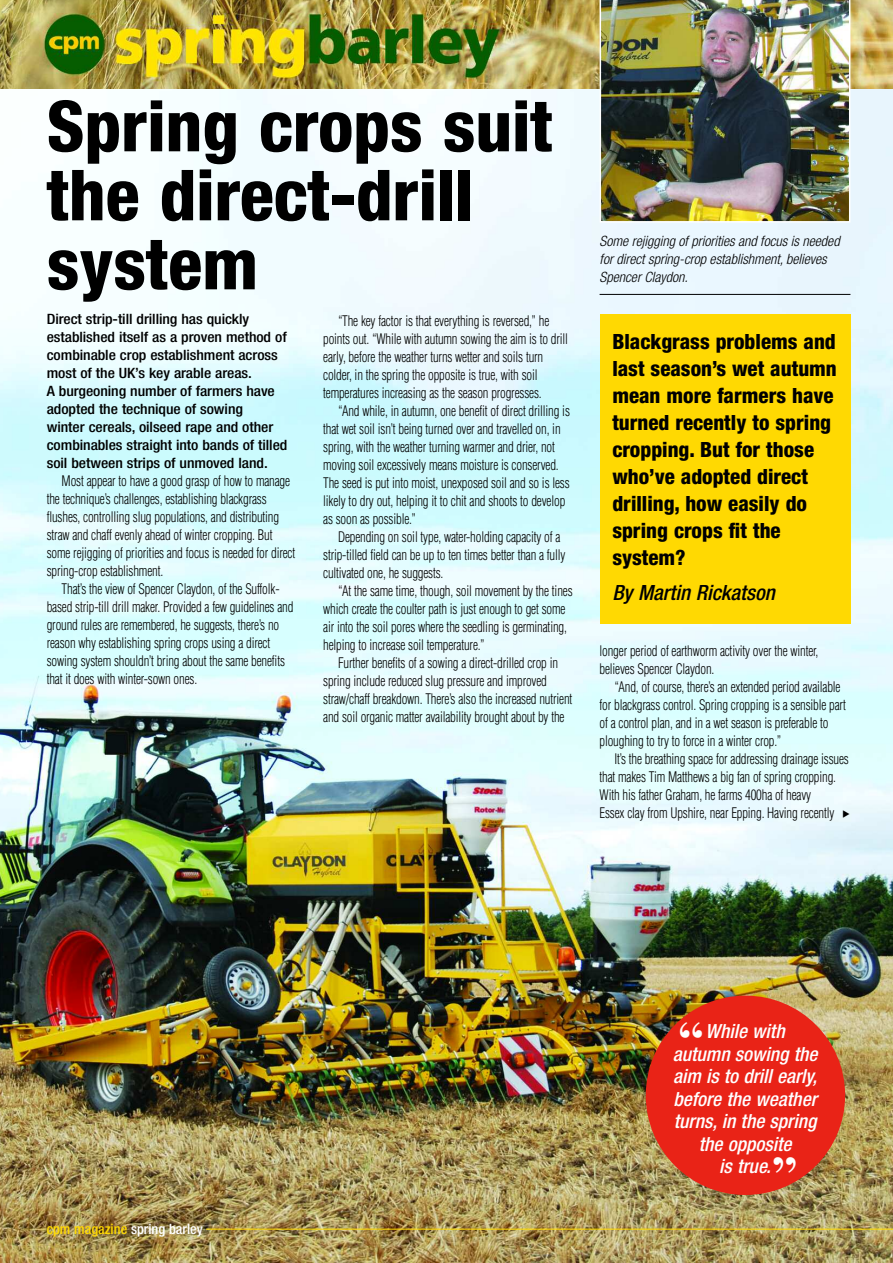
<style>
.page{position:relative;width:893px;height:1263px;background:#fff}
.page>*{position:absolute;margin:0;border:0;box-sizing:border-box;transform-origin:0 0}
.t1{font:800 condensed 70.5px/69px "Helvetica Neue";color:#000}
.t2{font:700 48px "Bodoni BT";color:#fff}
.t3{font:800 condensed 21px/27px "Helvetica Neue";color:#000}
.t4{font:italic 500 condensed 21px "Helvetica Neue";color:#000}
.t5{font:italic 500 condensed 19.5px/22.5px "Helvetica Neue";color:#fff;text-align:center}
.t6{font:300 condensed 14.25px/18px "Helvetica";letter-spacing:-.015em;color:#000;scale:.9 1}
.t7{font:500 condensed 14.25px/18px "Helvetica Neue";letter-spacing:-.005em;color:#000;scale:1.1 1}
.t8{font:italic 300 condensed 14.25px/18px "Helvetica Neue";color:#000}
.t9{font:500 condensed 14.25px "Helvetica Neue";color:#fff}
.s1{color:#ffd902}
</style>
<div class="page">
<img style="left:0;top:88px;width:893px;height:1175px">
<div style="left:600px;top:314px;width:250px;height:309px;background:#ffd902"></div>
<div style="left:646px;top:995px;width:199px;height:200px;background:#e92317;border-radius:50%"></div>
<hr style="left:600px;top:294px;width:250px;height:1px;background:#000">
<img style="left:0;top:0;width:893px;height:88px">
<img style="left:600px;top:0;width:250px;height:223px">
<hr style="left:206px;top:1228px;width:687px;height:2px;background:#ffd902">
<svg style="left:843px;top:811px;width:6px;height:7px"></svg>
<h1 class="t1" style="left:47px;top:98px;width:507px">Spring crops suit the direct-drill system</h1>
<p class="t7" style="left:47px;top:312px;width:220px">Direct strip-till drilling has quickly established itself as a proven method of combinable crop establishment across most of the UK’s key arable areas.<br>A burgeoning number of farmers have adopted the technique of sowing<br>winter cereals, oilseed rape and other combinables straight into bands of tilled soil between strips of unmoved land.</p>
<p class="t6" style="left:47px;top:472px;width:278px;text-indent:15px">Most appear to have a good grasp of how to manage the technique’s challenges, establishing blackgrass flushes, controlling slug populations, and distributing straw and chaff evenly ahead of winter cropping. But some rejigging of priorities and focus is needed for direct spring-crop establishment.</p>
<p class="t6" style="left:47px;top:580px;width:276px;text-indent:15px">That’s the view of Spencer Claydon, of the Suffolk&shy;based strip-till drill maker. Provided a few guidelines and ground rules are remembered, he suggests, there’s no reason why establishing spring crops using a direct sowing system shouldn’t bring about the same benefits that it does with winter-sown ones.</p>
<p class="t6" style="left:323px;top:312px;width:274px;text-indent:15px">“The key factor is that everything is reversed,” he points out. “While with autumn sowing the aim is to drill early, before the weather turns wetter and soils turn colder, in the spring the opposite is true, with soil temperatures increasing as the season progresses.</p>
<p class="t6" style="left:323px;top:402px;width:276px;text-indent:15px">“And while, in autumn, one benefit of direct drilling is that wet soil isn’t being turned over and travelled on, in spring, with the weather turning warmer and drier, not moving soil excessively means moisture is conserved.<br>The seed is put into moist, unexposed soil and so is less likely to dry out, helping it to chit and shoots to develop as soon as possible.”</p>
<p class="t6" style="left:323px;top:528px;width:271px;text-indent:15px">Depending on soil type, water-holding capacity of a strip-tilled field can be up to ten times better than a fully cultivated one, he suggests.</p>
<p class="t6" style="left:323px;top:582px;width:279px;text-indent:15px">“At the same time, though, soil movement by the tines which create the coulter path is just enough to get some air into the soil pores where the seedling is germinating, helping to increase soil temperature.”</p>
<p class="t6" style="left:323px;top:654px;width:278px;text-indent:15px">Further benefits of a sowing a direct-drilled crop in spring include reduced slug pressure and improved straw/chaff breakdown. There’s also the increased nutrient and soil organic matter availability brought about by the</p>
<p class="t8" style="left:600px;top:233px;width:242px">Some rejigging of priorities and focus is needed for direct spring-crop establishment, believes<br>Spencer Claydon.</p>
<h3 class="t3" style="left:612px;top:329px;width:226px">Blackgrass problems and last season’s wet autumn mean more farmers have turned recently to spring cropping. But for those who’ve adopted direct drilling, how easily do spring crops fit the system?</h3>
<h3 class="t4" style="left:612px;top:585px;width:164px">By Martin Rickatson</h3>
<p class="t6" style="left:600px;top:642px;width:245px">longer period of earthworm activity over the winter, believes Spencer Claydon.</p>
<p class="t6" style="left:600px;top:678px;width:275px;text-indent:15px">“And, of course, there’s an extended period available for blackgrass control. Spring cropping is a sensible part of a control plan, and in a wet season is preferable to ploughing to try to force in a winter crop.”</p>
<p class="t6" style="left:600px;top:750px;width:278px;text-indent:15px">It’s the breathing space for addressing drainage issues that makes Tim Matthews a big fan of spring cropping.<br>With his father Graham, he farms 400ha of heavy<br>Essex clay from Upshire, near Epping. Having recently</p>
<p class="t9" style="left:47px;top:1224px;width:158px"><span class="s1">cpm magazine</span> spring barley</p>
<h2 class="t2" style="left:677px;top:1022px;width:28px">“</h2>
<h3 class="t5" style="left:673px;top:1022px;width:146px">While with<br>autumn sowing the aim is to drill early, before the weather turns, in the spring the opposite<br>is true.</h3>
<h2 class="t2" style="left:771px;top:1158px;width:28px">”</h2>
</div>
